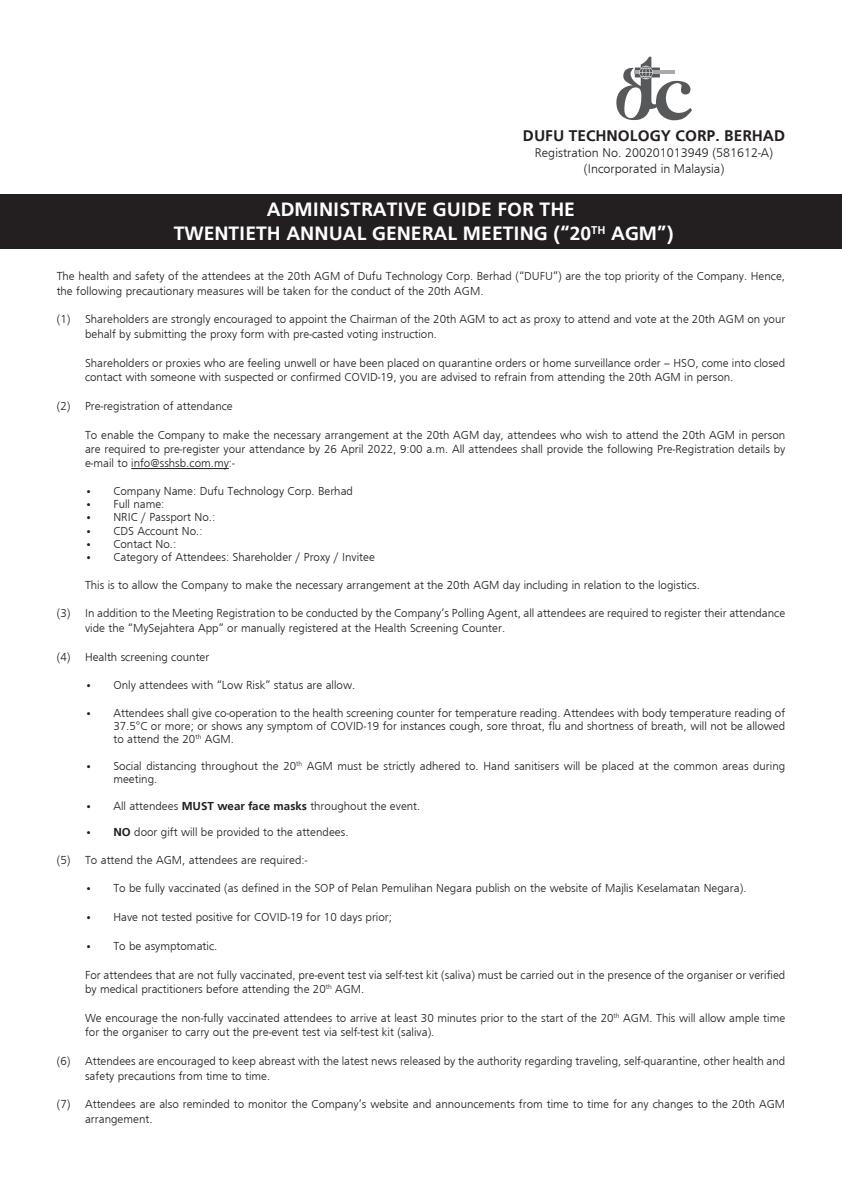
<style>
.page{position:relative;width:842px;height:1191px;background:#fff}
.page>*{position:absolute;margin:0;border:0;box-sizing:border-box;transform-origin:0 0}
.t1{font:700 20px/24px "Frugal Sans";color:#fff;text-align:center}
.t2{font:700 16px "Frugal Sans";color:#231f20}
.t3{font:300 13px/15.6px "Frugal Sans";color:#231f20;text-align:center}
.t4{font:300 12px/14.4px "Frugal Sans";color:#231f20}
.s1{font-weight:700}
</style>
<div class="page">
<div style="left:0;top:194px;width:842px;height:54px;background:#231f20"></div>
<hr style="left:131px;top:468px;width:98px;height:1px;background:#231f20">
<svg style="left:616px;top:57px;width:76px;height:63px"></svg>
<p class="t2" style="left:523px;top:127px;width:264px">DUFU TECHNOLOGY CORP. BERHAD</p>
<p class="t3" style="left:535px;top:145px;width:240px">Registration No. 200201013949 (581612-A) (Incorporated in Malaysia)</p>
<p class="t1" style="left:174px;top:197px;width:501px">ADMINISTRATIVE GUIDE FOR THE<br>TWENTIETH ANNUAL GENERAL MEETING (“20<sup>TH</sup> AGM”)</p>
<p class="t4" style="left:57px;top:269px;width:730px">The health and safety of the attendees at the 20th AGM of Dufu Technology Corp. Berhad (“DUFU”) are the top priority of the Company. Hence, the following precautionary measures will be taken for the conduct of the 20th AGM.</p>
<p class="t4" style="left:85px;top:312px;width:702px;text-indent:-28px">(1) Shareholders are strongly encouraged to appoint the Chairman of the 20th AGM to act as proxy to attend and vote at the 20th AGM on your behalf by submitting the proxy form with pre-casted voting instruction.</p>
<p class="t4" style="left:85px;top:355px;width:702px">Shareholders or proxies who are feeling unwell or have been placed on quarantine orders or home surveillance order – HSO, come into closed contact with someone with suspected or confirmed COVID-19, you are advised to refrain from attending the 20th AGM in person.</p>
<p class="t4" style="left:57px;top:398px;width:178px">(2) Pre-registration of attendance</p>
<p class="t4" style="left:85px;top:427px;width:702px;text-align:justify">To enable the Company to make the necessary arrangement at the 20th AGM day, attendees who wish to attend the 20th AGM in person are required to pre-register your attendance by 26 April 2022, 9:00 a.m. All attendees shall provide the following Pre-Registration details by e-mail to info@sshsb.com.my:-</p>
<p class="t4" style="left:85px;top:484px;width:269px">• Company Name: Dufu Technology Corp. Berhad</p>
<p class="t4" style="left:85px;top:497px;width:81px">• Full name:</p>
<p class="t4" style="left:85px;top:510px;width:132px">• NRIC / Passport No.:</p>
<p class="t4" style="left:85px;top:523px;width:119px">• CDS Account No.:</p>
<p class="t4" style="left:85px;top:536px;width:93px">• Contact No.:</p>
<p class="t4" style="left:85px;top:550px;width:291px">• Category of Attendees: Shareholder / Proxy / Invitee</p>
<p class="t4" style="left:85px;top:577px;width:616px">This is to allow the Company to make the necessary arrangement at the 20th AGM day including in relation to the logistics.</p>
<p class="t4" style="left:85px;top:606px;width:702px;text-indent:-28px">(3) In addition to the Meeting Registration to be conducted by the Company’s Polling Agent, all attendees are required to register their attendance vide the “MySejahtera App” or manually registered at the Health Screening Counter.</p>
<p class="t4" style="left:57px;top:649px;width:154px">(4) Health screening counter</p>
<p class="t4" style="left:85px;top:678px;width:272px">• Only attendees with “Low Risk” status are allow.</p>
<p class="t4" style="left:113px;top:706px;width:673px;line-height:13.2px;text-align:justify;text-indent:-28px">• Attendees shall give co-operation to the health screening counter for temperature reading. Attendees with body temperature reading of 37.5°C or more; or shows any symptom of COVID-19 for instances cough, sore throat, flu and shortness of breath, will not be allowed to attend the 20<sup>th</sup> AGM.</p>
<p class="t4" style="left:113px;top:759px;width:673px;line-height:13.2px;text-indent:-28px">• Social distancing throughout the 20<sup>th</sup> AGM must be strictly adhered to. Hand sanitisers will be placed at the common areas during meeting.</p>
<p class="t4" style="left:85px;top:798px;width:337px">• All attendees <span class="s1">MUST wear face masks</span> throughout the event.</p>
<p class="t4" style="left:85px;top:824px;width:265px">• <span class="s1">NO</span> door gift will be provided to the attendees.</p>
<p class="t4" style="left:57px;top:852px;width:252px">(5) To attend the AGM, attendees are required:-</p>
<p class="t4" style="left:85px;top:881px;width:663px">• To be fully vaccinated (as defined in the SOP of Pelan Pemulihan Negara publish on the website of Majlis Keselamatan Negara).</p>
<p class="t4" style="left:85px;top:910px;width:308px">• Have not tested positive for COVID-19 for 10 days prior;</p>
<p class="t4" style="left:85px;top:938px;width:134px">• To be asymptomatic.</p>
<p class="t4" style="left:85px;top:967px;width:702px">For attendees that are not fully vaccinated, pre-event test via self-test kit (saliva) must be carried out in the presence of the organiser or verified by medical practitioners before attending the 20<sup>th</sup> AGM.</p>
<p class="t4" style="left:85px;top:1010px;width:702px">We encourage the non-fully vaccinated attendees to arrive at least 30 minutes prior to the start of the 20<sup>th</sup> AGM. This will allow ample time for the organiser to carry out the pre-event test via self-test kit (saliva).</p>
<p class="t4" style="left:85px;top:1054px;width:702px;text-indent:-28px">(6) Attendees are encouraged to keep abreast with the latest news released by the authority regarding traveling, self-quarantine, other health and safety precautions from time to time.</p>
<p class="t4" style="left:85px;top:1097px;width:702px;text-indent:-28px">(7) Attendees are also reminded to monitor the Company’s website and announcements from time to time for any changes to the 20th AGM arrangement.</p>
</div>
